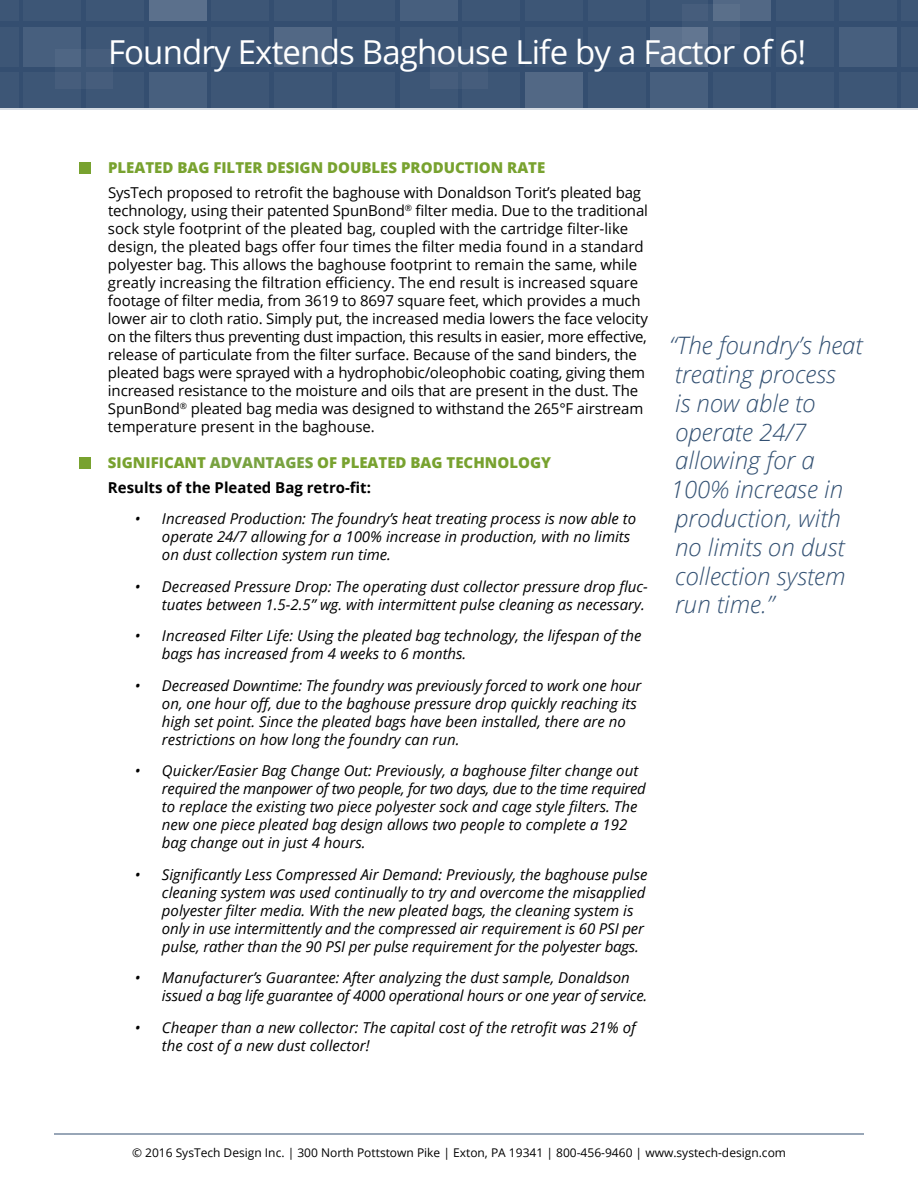
<style>
.page{position:relative;width:918px;height:1188px;background:#fff}
.page>*{position:absolute;margin:0;border:0;box-sizing:border-box;transform-origin:0 0}
.t1{font:33px "Open Sans";letter-spacing:-.025em;color:#fff}
.t2{font:italic 300 24px/28.8px "Open Sans";color:#325072}
.t3{font:italic 15px/18px "Open Sans";color:#000}
.t4{font:15px/18px "Open Sans";letter-spacing:-.01em;color:#000}
.t5{font:800 15px/24.8px "Open Sans";color:#78a22f}
.t6{font:12px "Open Sans";color:#000}
.s1{color:#78a240}
.s2{font-weight:700;color:#000}
</style>
<div class="page">
<div style="left:80px;top:162px;width:11px;height:12px;background:#78a22f"></div>
<div style="left:0;top:0;width:918px;height:108px;background:#344e70"></div>
<div style="left:0;top:0;width:18px;height:21px;background:#3d5676"></div>
<div style="left:24px;top:0;width:57px;height:21px;background:#3d5676"></div>
<div style="left:86px;top:0;width:58px;height:21px;background:#3d5676"></div>
<div style="left:149px;top:0;width:57px;height:21px;background:#5b708c"></div>
<div style="left:212px;top:0;width:57px;height:21px;background:#3d5676"></div>
<div style="left:275px;top:0;width:57px;height:21px;background:#3d5676"></div>
<div style="left:337px;top:0;width:57px;height:21px;background:#3d5676"></div>
<div style="left:400px;top:0;width:57px;height:21px;background:#475f7e"></div>
<div style="left:463px;top:0;width:57px;height:21px;background:#3d5676"></div>
<div style="left:526px;top:0;width:57px;height:21px;background:#3d5676"></div>
<div style="left:588px;top:0;width:57px;height:21px;background:#3d5676"></div>
<div style="left:651px;top:0;width:57px;height:21px;background:#3d5676"></div>
<div style="left:714px;top:0;width:57px;height:21px;background:#526885"></div>
<div style="left:776px;top:0;width:57px;height:21px;background:#3d5676"></div>
<div style="left:839px;top:0;width:57px;height:21px;background:#3d5676"></div>
<div style="left:902px;top:0;width:16px;height:21px;background:#3d5676"></div>
<div style="left:0;top:27px;width:18px;height:40px;background:#3d5676"></div>
<div style="left:24px;top:27px;width:57px;height:40px;background:#475f7e"></div>
<div style="left:86px;top:27px;width:58px;height:40px;background:#3d5676"></div>
<div style="left:149px;top:27px;width:57px;height:40px;background:#3d5676"></div>
<div style="left:212px;top:27px;width:57px;height:40px;background:#3d5676"></div>
<div style="left:275px;top:27px;width:57px;height:40px;background:#526885"></div>
<div style="left:337px;top:27px;width:57px;height:40px;background:#3d5676"></div>
<div style="left:400px;top:27px;width:57px;height:40px;background:#3d5676"></div>
<div style="left:463px;top:27px;width:57px;height:40px;background:#3d5676"></div>
<div style="left:526px;top:27px;width:57px;height:40px;background:#3d5676"></div>
<div style="left:588px;top:27px;width:57px;height:40px;background:#3d5676"></div>
<div style="left:651px;top:27px;width:57px;height:40px;background:#5b708c"></div>
<div style="left:714px;top:27px;width:57px;height:40px;background:#3d5676"></div>
<div style="left:776px;top:27px;width:57px;height:40px;background:#3d5676"></div>
<div style="left:839px;top:27px;width:57px;height:40px;background:#475f7e"></div>
<div style="left:902px;top:27px;width:16px;height:40px;background:#3d5676"></div>
<div style="left:0;top:72px;width:18px;height:36px;background:#3d5676"></div>
<div style="left:24px;top:72px;width:57px;height:36px;background:#3d5676"></div>
<div style="left:86px;top:72px;width:58px;height:36px;background:#3d5676"></div>
<div style="left:149px;top:72px;width:57px;height:36px;background:#475f7e"></div>
<div style="left:212px;top:72px;width:57px;height:36px;background:#3d5676"></div>
<div style="left:275px;top:72px;width:57px;height:36px;background:#3d5676"></div>
<div style="left:337px;top:72px;width:57px;height:36px;background:#3d5676"></div>
<div style="left:400px;top:72px;width:57px;height:36px;background:#3d5676"></div>
<div style="left:463px;top:72px;width:57px;height:36px;background:#3d5676"></div>
<div style="left:526px;top:72px;width:57px;height:36px;background:#526885"></div>
<div style="left:588px;top:72px;width:57px;height:36px;background:#3d5676"></div>
<div style="left:651px;top:72px;width:57px;height:36px;background:#475f7e"></div>
<div style="left:714px;top:72px;width:57px;height:36px;background:#3d5676"></div>
<div style="left:55px;top:49px;width:57px;height:40px;background:#465d7c"></div>
<div style="left:430px;top:49px;width:58px;height:40px;background:#465d7c"></div>
<div style="left:776px;top:72px;width:57px;height:36px;background:#3d5676"></div>
<div style="left:839px;top:72px;width:57px;height:36px;background:#3d5676"></div>
<div style="left:902px;top:72px;width:16px;height:36px;background:#3d5676"></div>
<svg style="left:713px;top:4px;width:1px;height:40px"></svg>
<hr style="left:0;top:108px;width:918px;height:1px;background:#324f71">
<div style="left:80px;top:457px;width:11px;height:12px;background:#78a22f"></div>
<hr style="left:54px;top:1134px;width:810px;height:1px;background:#324f71">
<h1 class="t1" style="left:108px;top:29px;width:700px">Foundry Extends Baghouse Life by a Factor of 6!</h1>
<p class="t5" style="left:108px;top:155px;width:439px">PLEATED BAG FILTER DESIGN DOUBLES PRODUCTION RATE</p>
<p class="t4" style="left:108px;top:183px;width:542px">SysTech proposed to retrofit the baghouse with Donaldson Torit’s pleated bag technology, using their patented SpunBond<sup>®</sup> filter media. Due to the traditional sock style footprint of the pleated bag, coupled with the cartridge filter-like design, the pleated bags offer four times the filter media found in a standard polyester bag. This allows the baghouse footprint to remain the same, while greatly increasing the filtration efficiency. The end result is increased square footage of filter media, from 3619 to 8697 square feet, which provides a much lower air to cloth ratio. Simply put, the increased media lowers the face velocity on the filters thus preventing dust impaction, this results in easier, more effective, release of particulate from the filter surface. Because of the sand binders, the pleated bags were sprayed with a hydrophobic/oleophobic coating, giving them increased resistance to the moisture and oils that are present in the dust. The SpunBond<sup>®</sup> pleated bag media was designed to withstand the 265°F airstream temperature present in the baghouse.</p>
<p class="t5" style="left:108px;top:450px;width:445px">SIGNIFICANT <span class="s1">ADVANTAGES</span> OF PLEATED BAG TECHNOLOGY<br><span class="s2">Results of the Pleated Bag retro-fit:</span></p>
<p class="t3" style="left:162px;top:510px;width:476px;text-indent:-27px">• Increased Production: The foundry’s heat treating process is now able to operate 24/7 allowing for a 100% increase in production, with no limits on dust collection system run time.</p>
<p class="t3" style="left:135px;top:577px;width:514px;text-align:right">• Decreased Pressure Drop: The operating dust collector pressure drop fluc&shy;tuates between 1.5-2.5” wg. with intermittent pulse cleaning as necessary.</p>
<p class="t3" style="left:162px;top:627px;width:481px;text-indent:-27px">• Increased Filter Life: Using the pleated bag technology, the lifespan of the bags has increased from 4 weeks to 6 months.</p>
<p class="t3" style="left:162px;top:676px;width:481px;text-indent:-27px">• Decreased Downtime: The foundry was previously forced to work one hour on, one hour off, due to the baghouse pressure drop quickly reaching its high set point. Since the pleated bags have been installed, there are no restrictions on how long the foundry can run.</p>
<p class="t3" style="left:162px;top:762px;width:485px;text-indent:-27px">• Quicker/Easier Bag Change Out: Previously, a baghouse filter change out required the manpower of two people, for two days, due to the time required to replace the existing two piece polyester sock and cage style filters. The new one piece pleated bag design allows two people to complete a 192 bag change out in just 4 hours.</p>
<p class="t3" style="left:162px;top:865px;width:487px;text-indent:-27px">• Significantly Less Compressed Air Demand: Previously, the baghouse pulse cleaning system was used continually to try and overcome the misapplied polyester filter media. With the new pleated bags, the cleaning system is only in use intermittently and the compressed air requirement is 60 PSI per pulse, rather than the 90 PSI per pulse requirement for the polyester bags.</p>
<p class="t3" style="left:162px;top:969px;width:487px;text-indent:-27px">• Manufacturer’s Guarantee: After analyzing the dust sample, Donaldson issued a bag life guarantee of 4000 operational hours or one year of service.</p>
<p class="t3" style="left:162px;top:1018px;width:475px;text-indent:-27px">• Cheaper than a new collector: The capital cost of the retrofit was 21% of the cost of a new dust collector!</p>
<h2 class="t2" style="left:670px;top:330px;width:195px">“The foundry’s heat treating process<br>is now able to operate 24/7 allowing for a<br>100% increase in production, with no limits on dust collection system run time.”</h2>
<p class="t6" style="left:132px;top:1145px;width:656px">© 2016 SysTech Design Inc. | 300 North Pottstown Pike | Exton, PA 19341 | 800-456-9460 | www.systech-design.com</p>
</div>
